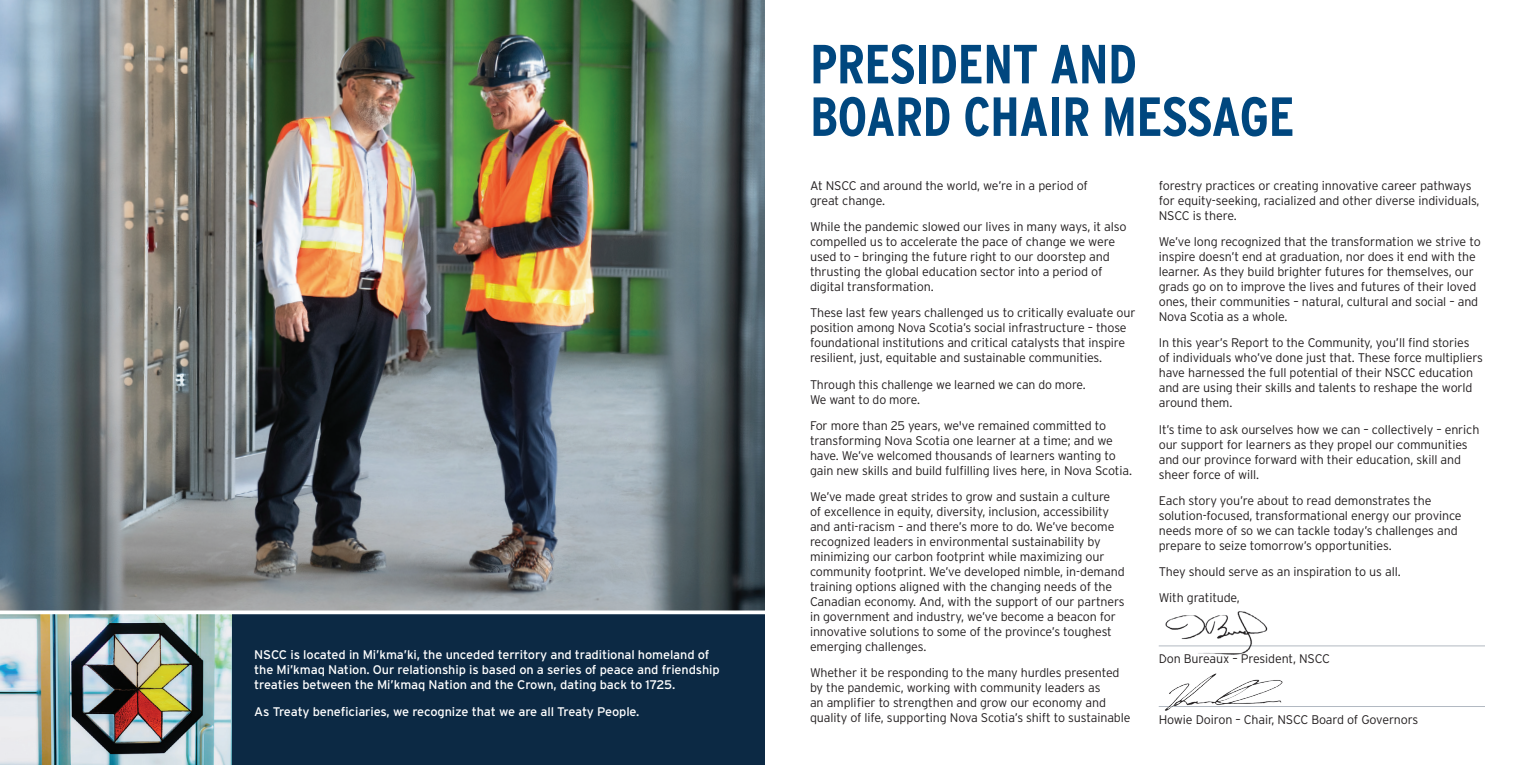
<style>
.page{position:relative;width:1530px;height:765px;background:#fff}
.page>*{position:absolute;margin:0;border:0;box-sizing:border-box;transform-origin:0 0}
.t1{font:700 condensed 55px/52.5px "Interstate";letter-spacing:-.01em;color:#00477f}
.t2{font:300 12.5px/15px "Interstate";letter-spacing:-.01em;color:#231f20}
.t3{font:12.5px/15px "Interstate";letter-spacing:-.01em;color:#fff}
</style>
<div class="page">
<img style="left:0;top:0;width:765px;height:611px">
<div style="left:0;top:613px;width:765px;height:152px;background:#0c2944"></div>
<img style="left:0;top:614px;width:232px;height:151px">
<hr style="left:0;top:611px;width:765px;height:3px;background:#fff">
<hr style="left:1159px;top:646px;width:326px;height:1px;background:#b2b9c2">
<hr style="left:1159px;top:706px;width:326px;height:1px;background:#b2b9c2">
<img style="left:1164px;top:611px;width:116px;height:44px">
<img style="left:1165px;top:673px;width:117px;height:38px">
<p class="t3" style="left:254px;top:647px;width:467px">NSCC is located in Mi’kma’ki, the unceded territory and traditional homeland of the Mi’kmaq Nation. Our relationship is based on a series of peace and friendship treaties between the Mi’kmaq Nation and the Crown, dating back to 1725.</p>
<p class="t3" style="left:254px;top:704px;width:387px">As Treaty beneficiaries, we recognize that we are all Treaty People.</p>
<p class="t1" style="left:810px;top:37px;width:486px">PRESIDENT AND<br>BOARD CHAIR MESSAGE</p>
<p class="t2" style="left:810px;top:178px;width:279px">At NSCC and around the world, we’re in a period of great change.</p>
<p class="t2" style="left:810px;top:219px;width:318px">While the pandemic slowed our lives in many ways, it also compelled us to accelerate the pace of change we were used to – bringing the future right to our doorstep and thrusting the global education sector into a period of digital transformation.</p>
<p class="t2" style="left:810px;top:305px;width:327px">These last few years challenged us to critically evaluate our position among Nova Scotia’s social infrastructure – those foundational institutions and critical catalysts that inspire resilient, just, equitable and sustainable communities.</p>
<p class="t2" style="left:810px;top:377px;width:277px">Through this challenge we learned we can do more.<br>We want to do more.</p>
<p class="t2" style="left:810px;top:418px;width:324px">For more than 25 years, we've remained committed to transforming Nova Scotia one learner at a time; and we have. We’ve welcomed thousands of learners wanting to gain new skills and build fulfilling lives here, in Nova Scotia.</p>
<p class="t2" style="left:810px;top:489px;width:316px">We’ve made great strides to grow and sustain a culture<br>of excellence in equity, diversity, inclusion, accessibility and anti-racism – and there’s more to do. We’ve become recognized leaders in environmental sustainability by minimizing our carbon footprint while maximizing our community footprint. We’ve developed nimble, in-demand training options aligned with the changing needs of the Canadian economy. And, with the support of our partners in government and industry, we’ve become a beacon for innovative solutions to some of the province’s toughest emerging challenges.</p>
<p class="t2" style="left:810px;top:665px;width:322px">Whether it be responding to the many hurdles presented by the pandemic, working with community leaders as<br>an amplifier to strengthen and grow our economy and quality of life, supporting Nova Scotia’s shift to sustainable</p>
<p class="t2" style="left:1159px;top:178px;width:322px">forestry practices or creating innovative career pathways for equity-seeking, racialized and other diverse individuals,<br>NSCC is there.</p>
<p class="t2" style="left:1159px;top:234px;width:323px">We’ve long recognized that the transformation we strive to inspire doesn’t end at graduation, nor does it end with the learner. As they build brighter futures for themselves, our grads go on to improve the lives and futures of their loved ones, their communities – natural, cultural and social – and Nova Scotia as a whole.</p>
<p class="t2" style="left:1159px;top:335px;width:326px">In this year’s Report to the Community, you’ll find stories of individuals who’ve done just that. These force multipliers have harnessed the full potential of their NSCC education and are using their skills and talents to reshape the world around them.</p>
<p class="t2" style="left:1159px;top:422px;width:322px">It’s time to ask ourselves how we can – collectively – enrich our support for learners as they propel our communities and our province forward with their education, skill and sheer force of will.</p>
<p class="t2" style="left:1159px;top:493px;width:304px">Each story you’re about to read demonstrates the solution-focused, transformational energy our province needs more of so we can tackle today’s challenges and prepare to seize tomorrow’s opportunities.</p>
<p class="t2" style="left:1159px;top:559px;width:243px;line-height:26.2px">They should serve as an inspiration to us all.<br>With gratitude,</p>
<p class="t2" style="left:1159px;top:651px;width:173px">Don Bureaux – President, NSCC</p>
<p class="t2" style="left:1159px;top:712px;width:261px">Howie Doiron – Chair, NSCC Board of Governors</p>
</div>
